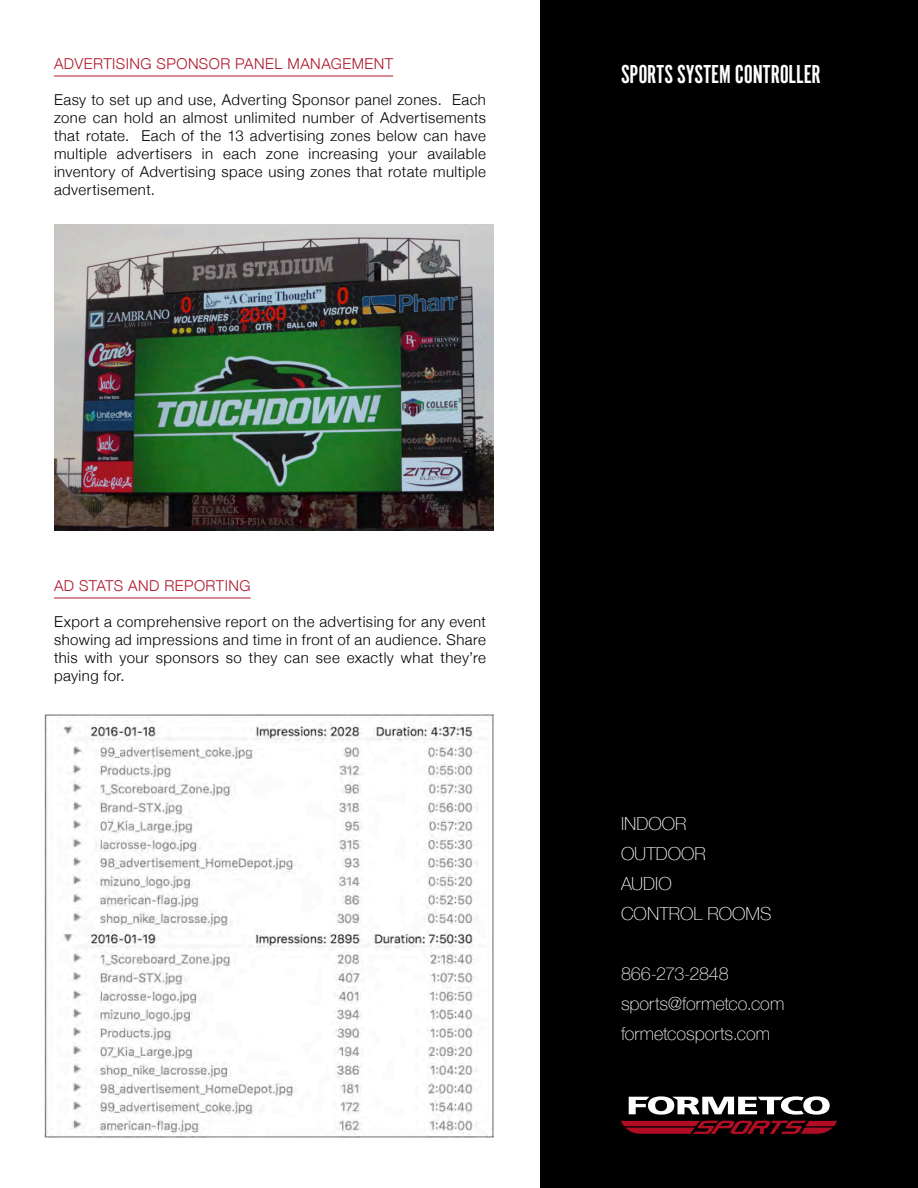
<style>
.page{position:relative;width:918px;height:1188px;background:#fff}
.page>*{position:absolute;margin:0;border:0;box-sizing:border-box;transform-origin:0 0}
.t1{font:27px "Alternate Got No 1 D";letter-spacing:-.005em;color:#fff}
.CONTACT{font:100 18px "Helvetica Neue";color:#fff}
.BODY_COPY{font:300 15px/18px "Helvetica Neue";letter-spacing:.03em;color:#000001;text-align:justify}
.BODY_COPY-2{font:300 15px "Helvetica Neue";letter-spacing:.03em;color:#ae172b}
</style>
<div class="page">
<div style="left:540px;top:0;width:378px;height:1188px;background:#000001"></div>
<hr style="left:54px;top:76px;width:339px;height:1px;background:#ae172b">
<hr style="left:54px;top:598px;width:197px;height:1px;background:#ae172b">
<img style="left:45px;top:714px;width:449px;height:424px">
<img style="left:54px;top:225px;width:440px;height:306px">
<svg style="left:621px;top:1121px;width:216px;height:13px"></svg>
<svg style="left:629px;top:1096px;width:201px;height:19px"></svg>
<p class="BODY_COPY-2" style="left:54px;top:51px;width:341px">ADVERTISING SPONSOR PANEL MANAGEMENT</p>
<p class="BODY_COPY" style="left:54px;top:89px;width:434px">Easy to set up and use, Adverting Sponsor panel zones. Each zone can hold an almost unlimited number of Advertisements that rotate. Each of the 13 advertising zones below can have multiple advertisers in each zone increasing your available inventory of Advertising space using zones that rotate multiple advertisement.</p>
<p class="t1" style="left:621px;top:60px;width:201px">SPORTS SYSTEM CONTROLLER</p>
<p class="BODY_COPY-2" style="left:54px;top:573px;width:198px">AD STATS AND REPORTING</p>
<p class="BODY_COPY" style="left:54px;top:611px;width:434px">Export a comprehensive report on the advertising for any event showing ad impressions and time in front of an audience. Share this with your sponsors so they can see exactly what they’re paying for.</p>
<p class="CONTACT" style="left:621px;top:810px;width:67px">INDOOR</p>
<p class="CONTACT" style="left:621px;top:840px;width:86px">OUTDOOR</p>
<p class="CONTACT" style="left:621px;top:870px;width:52px">AUDIO</p>
<p class="CONTACT" style="left:621px;top:900px;width:152px">CONTROL ROOMS</p>
<p class="CONTACT" style="left:621px;top:960px;width:109px">866-273-2848</p>
<p class="CONTACT" style="left:621px;top:990px;width:165px">sports@formetco.com</p>
<p class="CONTACT" style="left:621px;top:1020px;width:151px">formetcosports.com</p>
</div>
